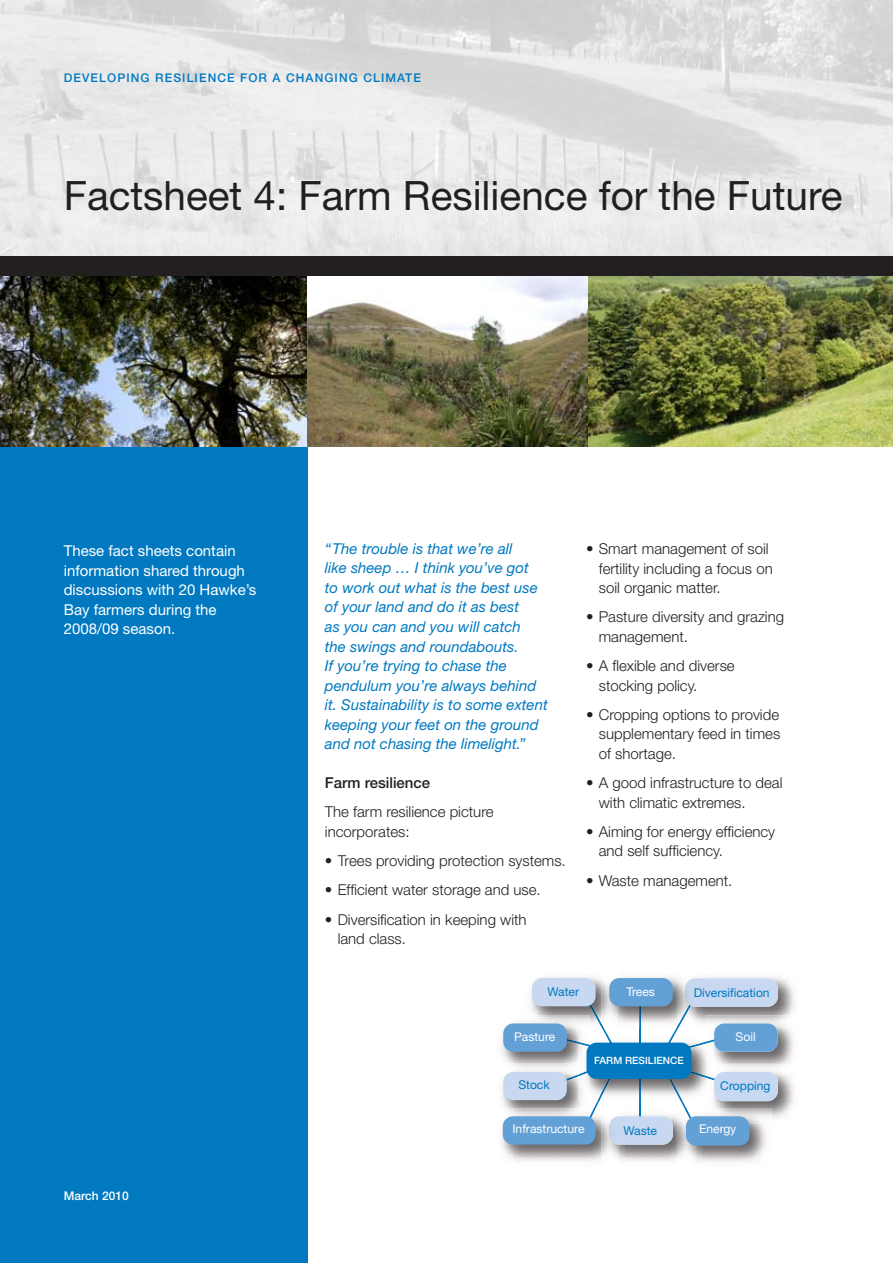
<style>
.page{position:relative;width:893px;height:1263px;background:#fff}
.page>*{position:absolute;margin:0;border:0;box-sizing:border-box;transform-origin:0 0}
.t1{font:40.5px "Helvetica Neue";color:#231f20}
.t2{font:300 15px/19.5px "Helvetica Neue";color:#231f20}
.t3{font:italic 15px/19.5px "Helvetica Neue";color:#0079c1}
.t4{font:15px/19.5px "Helvetica Neue";color:#fff}
.t5{font:500 15px "Helvetica Neue";color:#231f20}
.t6{font:12.15px "Helvetica Neue";color:#0079c1}
.t7{font:12.15px "Helvetica Neue";color:#fff}
.t8{font:500 12px "Helvetica Neue";letter-spacing:.09em;color:#0079c1}
.t9{font:500 12px "Helvetica Neue";color:#fff}
.t10{font:500 10.05px "Helvetica Neue";color:#fff}
</style>
<div class="page">
<div style="left:0;top:255px;width:893px;height:21px;background:#231f20"></div>
<img style="left:0;top:0;width:893px;height:255px">
<div style="left:0;top:446px;width:308px;height:817px;background:#0079c1"></div>
<img style="left:0;top:276px;width:308px;height:170px">
<svg style="left:308px;top:276px;width:280px;height:170px"></svg>
<hr style="left:639px;top:987px;width:2px;height:57px;background:#0079c1">
<hr style="left:639px;top:1076px;width:2px;height:57px;background:#0079c1">
<img style="left:703px;top:977px;width:91px;height:38px">
<div style="left:685px;top:978px;width:93px;height:29px;background:#c7d8f0;border-radius:10px"></div>
<img style="left:530px;top:977px;width:71px;height:38px">
<div style="left:532px;top:978px;width:64px;height:28px;background:#c7d8f0;border-radius:10px"></div>
<img style="left:714px;top:1015px;width:80px;height:103px">
<div style="left:714px;top:1023px;width:64px;height:29px;background:#63a0d6;border-radius:10px"></div>
<img style="left:737px;top:1064px;width:57px;height:10px">
<div style="left:714px;top:1072px;width:64px;height:29px;background:#c7d8f0;border-radius:10px"></div>
<img style="left:501px;top:1022px;width:77px;height:86px">
<img style="left:524px;top:1015px;width:19px;height:8px">
<div style="left:503px;top:1023px;width:64px;height:29px;background:#63a0d6;border-radius:10px"></div>
<img style="left:501px;top:1064px;width:45px;height:10px">
<div style="left:503px;top:1072px;width:64px;height:28px;background:#c7d8f0;border-radius:10px"></div>
<img style="left:618px;top:1115px;width:60px;height:46px">
<div style="left:609px;top:1116px;width:64px;height:28px;background:#c7d8f0;border-radius:10px"></div>
<img style="left:695px;top:1124px;width:71px;height:38px">
<img style="left:737px;top:1108px;width:35px;height:16px">
<img style="left:678px;top:1138px;width:17px;height:20px">
<div style="left:686px;top:1116px;width:63px;height:29px;background:#63a0d6;border-radius:10px"></div>
<img style="left:618px;top:977px;width:59px;height:46px">
<img style="left:639px;top:1006px;width:2px;height:23px">
<img style="left:601px;top:978px;width:17px;height:41px">
<div style="left:609px;top:978px;width:64px;height:28px;background:#63a0d6;border-radius:10px"></div>
<img style="left:502px;top:1108px;width:99px;height:53px">
<img style="left:601px;top:1138px;width:17px;height:19px">
<img style="left:609px;top:1116px;width:9px;height:28px">
<div style="left:503px;top:1116px;width:93px;height:28px;background:#63a0d6;border-radius:10px"></div>
<img style="left:578px;top:1042px;width:129px;height:54px">
<img style="left:639px;top:1079px;width:2px;height:22px">
<svg style="left:667px;top:988px;width:68px;height:61px"></svg>
<svg style="left:669px;top:1064px;width:68px;height:74px"></svg>
<svg style="left:543px;top:988px;width:69px;height:59px"></svg>
<svg style="left:546px;top:1064px;width:64px;height:74px"></svg>
<div style="left:586px;top:1043px;width:105px;height:36px;background:#0079c1;border-radius:10px"></div>
<img style="left:588px;top:276px;width:305px;height:170px">
<p class="t8" style="left:64px;top:70px;width:359px">DEVELOPING RESILIENCE FOR A CHANGING CLIMATE</p>
<h1 class="t1" style="left:64px;top:172px;width:780px">Factsheet 4: Farm Resilience for the Future</h1>
<p class="t4" style="left:64px;top:541px;width:194px">These fact sheets contain information shared through discussions with 20 Hawke’s<br>Bay farmers during the<br>2008/09 season.</p>
<p class="t9" style="left:64px;top:1188px;width:66px">March 2010</p>
<p class="t3" style="left:325px;top:539px;width:224px">“The trouble is that we’re all<br>like sheep … I think you’ve got<br>to work out what is the best use of your land and do it as best<br>as you can and you will catch<br>the swings and roundabouts.<br>If you’re trying to chase the pendulum you’re always behind it. Sustainability is to some extent keeping your feet on the ground and not chasing the limelight.”</p>
<p class="t5" style="left:325px;top:774px;width:107px">Farm resilience</p>
<p class="t2" style="left:325px;top:802px;width:170px">The farm resilience picture incorporates:</p>
<p class="t2" style="left:325px;top:850px;width:242px">• Trees providing protection systems.</p>
<p class="t2" style="left:325px;top:880px;width:217px">• Efficient water storage and use.</p>
<p class="t2" style="left:338px;top:909px;width:190px;text-indent:-13px">• Diversification in keeping with land class.</p>
<p class="t2" style="left:599px;top:539px;width:175px;text-indent:-13px">• Smart management of soil fertility including a focus on soil organic matter.</p>
<p class="t2" style="left:599px;top:607px;width:187px;text-indent:-13px">• Pasture diversity and grazing management.</p>
<p class="t2" style="left:599px;top:656px;width:137px;text-indent:-13px">• A flexible and diverse stocking policy.</p>
<p class="t2" style="left:599px;top:704px;width:183px;text-align:justify;text-indent:-13px">• Cropping options to provide supplementary feed in times of shortage.</p>
<p class="t2" style="left:599px;top:773px;width:185px;text-indent:-13px">• A good infrastructure to deal with climatic extremes.</p>
<p class="t2" style="left:599px;top:821px;width:178px;text-indent:-13px">• Aiming for energy efficiency and self sufficiency.</p>
<p class="t2" style="left:586px;top:870px;width:148px">• Waste management.</p>
<p class="t6" style="left:547px;top:985px;width:33px">Water</p>
<p class="t7" style="left:626px;top:984px;width:30px">Trees</p>
<p class="t6" style="left:694px;top:985px;width:78px">Diversification</p>
<p class="t7" style="left:514px;top:1030px;width:43px">Pasture</p>
<p class="t6" style="left:518px;top:1078px;width:33px">Stock</p>
<p class="t7" style="left:512px;top:1121px;width:73px">Infrastructure</p>
<p class="t6" style="left:623px;top:1123px;width:35px">Waste</p>
<p class="t7" style="left:699px;top:1122px;width:39px">Energy</p>
<p class="t7" style="left:735px;top:1030px;width:22px">Soil</p>
<p class="t10" style="left:594px;top:1054px;width:91px">FARM RESILIENCE</p>
<p class="t6" style="left:720px;top:1078px;width:52px">Cropping</p>
</div>
